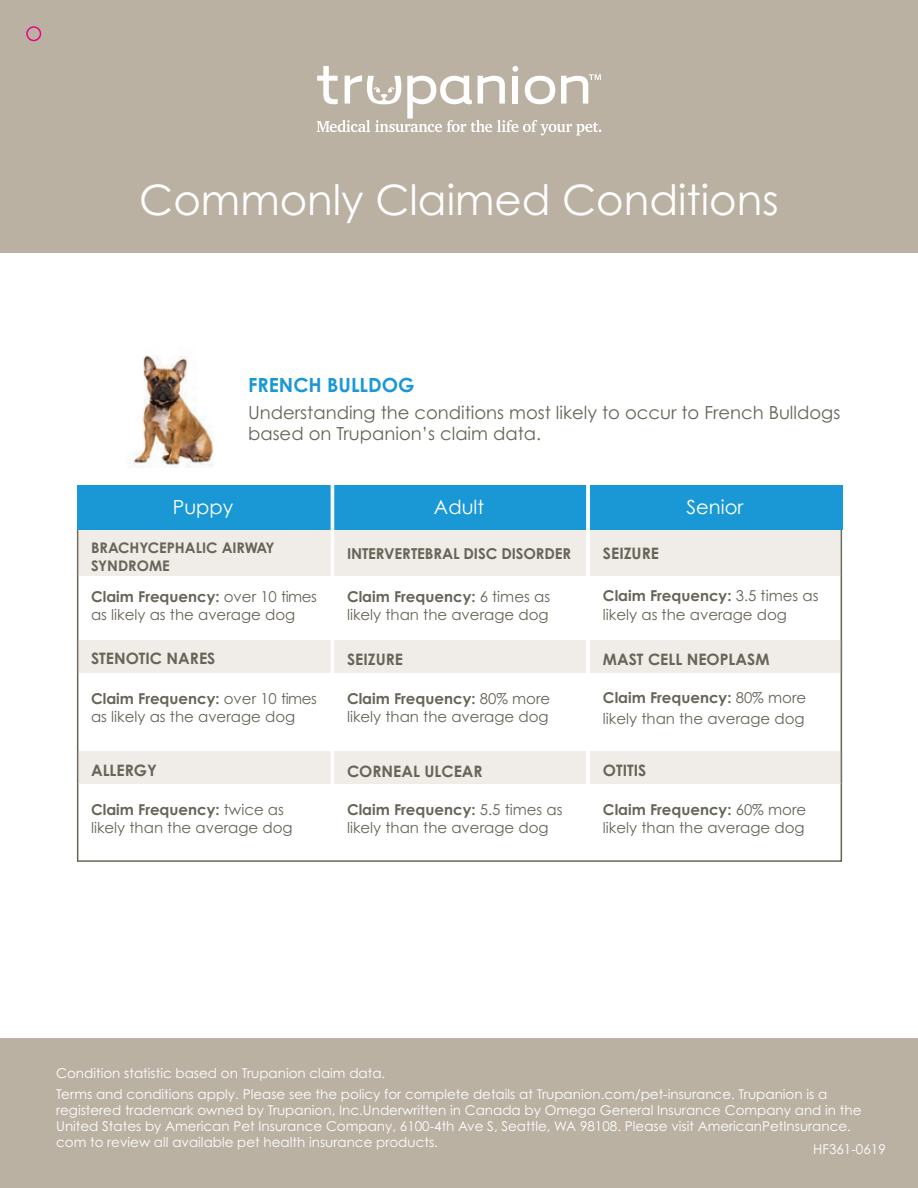
<style>
.page{position:relative;width:918px;height:1188px;background:#fff}
.page>*{position:absolute;margin:0;border:0;box-sizing:border-box;transform-origin:0 0}
.t1{font:42px "Century Gothic Pro";color:#fff}
.t2{font:19.5px "Century Gothic Pro";color:#fff}
.t3{font:700 19.5px "Century Gothic Pro";color:#1a98d6}
.t4{font:18px/21px "Century Gothic Pro";color:#676458}
.t5{font:700 15.75px "Century Gothic Pro";color:#676458}
.t6{font:15px/18px "Century Gothic Pro";color:#676458}
.t7{font:700 15px "Century Gothic Pro";letter-spacing:-.01em;color:#676458}
.t8{font:700 14.7px/17.2px "Century Gothic Pro";color:#676458}
.t9{font:13.5px/16.2px "Century Gothic Pro";color:#fff}
.s1{font-weight:700}
</style>
<div class="page">
<svg style="left:77px;top:576px;width:765px;height:286px"></svg>
<div style="left:0;top:1039px;width:918px;height:149px;background:#bbb1a3"></div>
<div style="left:0;top:0;width:918px;height:253px;background:#bbb1a3"></div>
<svg style="left:317px;top:66px;width:284px;height:70px"></svg>
<div style="left:78px;top:640px;width:763px;height:33px;background:#f0ece7"></div>
<hr style="left:841px;top:640px;width:1px;height:33px;background:#777267">
<hr style="left:77px;top:640px;width:1px;height:33px;background:#777267">
<div style="left:78px;top:530px;width:763px;height:46px;background:#f0ece7"></div>
<hr style="left:841px;top:530px;width:1px;height:46px;background:#777267">
<hr style="left:77px;top:530px;width:1px;height:46px;background:#777267">
<div style="left:78px;top:751px;width:763px;height:33px;background:#f0ece7"></div>
<hr style="left:841px;top:751px;width:1px;height:33px;background:#777267">
<hr style="left:77px;top:751px;width:1px;height:33px;background:#777267">
<div style="left:77px;top:485px;width:765px;height:45px;background:#1a98d6"></div>
<hr style="left:331px;top:471px;width:3px;height:384px;background:#fff">
<hr style="left:586px;top:463px;width:4px;height:382px;background:#fff">
<img style="left:129px;top:355px;width:85px;height:113px">
<div style="left:26px;top:26px;width:15px;height:15px;border:2px solid #ed028c;border-radius:50%"></div>
<h1 class="t1" style="left:139px;top:174px;width:641px">Commonly Claimed Conditions</h1>
<h2 class="t3" style="left:248px;top:373px;width:168px">FRENCH BULLDOG</h2>
<p class="t4" style="left:248px;top:402px;width:594px">Understanding the conditions most likely to occur to French Bulldogs based on Trupanion’s claim data.</p>
<h2 class="t2" style="left:173px;top:496px;width:62px">Puppy</h2>
<p class="t8" style="left:91px;top:539px;width:185px">BRACHYCEPHALIC AIRWAY<br>SYNDROME</p>
<p class="t6" style="left:91px;top:587px;width:227px"><span class="s1">Claim Frequency:</span> over 10 times as likely as the average dog</p>
<p class="t5" style="left:91px;top:648px;width:126px">STENOTIC NARES</p>
<p class="t6" style="left:91px;top:689px;width:227px"><span class="s1">Claim Frequency:</span> over 10 times as likely as the average dog</p>
<p class="t5" style="left:91px;top:761px;width:67px">ALLERGY</p>
<p class="t6" style="left:91px;top:800px;width:203px"><span class="s1">Claim Frequency:</span> twice as likely than the average dog</p>
<h2 class="t2" style="left:434px;top:496px;width:52px">Adult</h2>
<p class="t7" style="left:347px;top:544px;width:226px">INTERVERTEBRAL DISC DISORDER</p>
<p class="t6" style="left:347px;top:587px;width:205px"><span class="s1">Claim Frequency:</span> 6 times as likely than the average dog</p>
<p class="t5" style="left:347px;top:649px;width:58px">SEIZURE</p>
<p class="t6" style="left:347px;top:689px;width:205px"><span class="s1">Claim Frequency:</span> 80% more likely than the average dog</p>
<p class="t5" style="left:347px;top:761px;width:137px">CORNEAL ULCEAR</p>
<p class="t6" style="left:347px;top:801px;width:217px"><span class="s1">Claim Frequency:</span> 5.5 times as likely than the average dog</p>
<h2 class="t2" style="left:687px;top:496px;width:58px">Senior</h2>
<p class="t5" style="left:603px;top:544px;width:58px">SEIZURE</p>
<p class="t6" style="left:603px;top:587px;width:217px;line-height:18.6px"><span class="s1">Claim Frequency:</span> 3.5 times as likely as the average dog</p>
<p class="t5" style="left:603px;top:649px;width:168px">MAST CELL NEOPLASM</p>
<p class="t6" style="left:603px;top:687px;width:205px;line-height:21px"><span class="s1">Claim Frequency:</span> 80% more likely than the average dog</p>
<p class="t5" style="left:603px;top:761px;width:45px">OTITIS</p>
<p class="t6" style="left:603px;top:801px;width:205px"><span class="s1">Claim Frequency:</span> 60% more likely than the average dog</p>
<p class="t9" style="left:56px;top:1063px;width:773px;line-height:20.4px">Condition statistic based on Trupanion claim data.<br>Terms and conditions apply. Please see the policy for complete details at Trupanion.com/pet-insurance. Trupanion is a</p>
<p class="t9" style="left:56px;top:1102px;width:807px">registered trademark owned by Trupanion, Inc.Underwritten in Canada by Omega General Insurance Company and in the<br>United States by American Pet Insurance Company, 6100-4th Ave S, Seattle, WA 98108. Please visit AmericanPetInsurance. com to review all available pet health insurance products.</p>
<p class="t9" style="left:813px;top:1141px;width:74px">HF361-0619</p>
</div>
